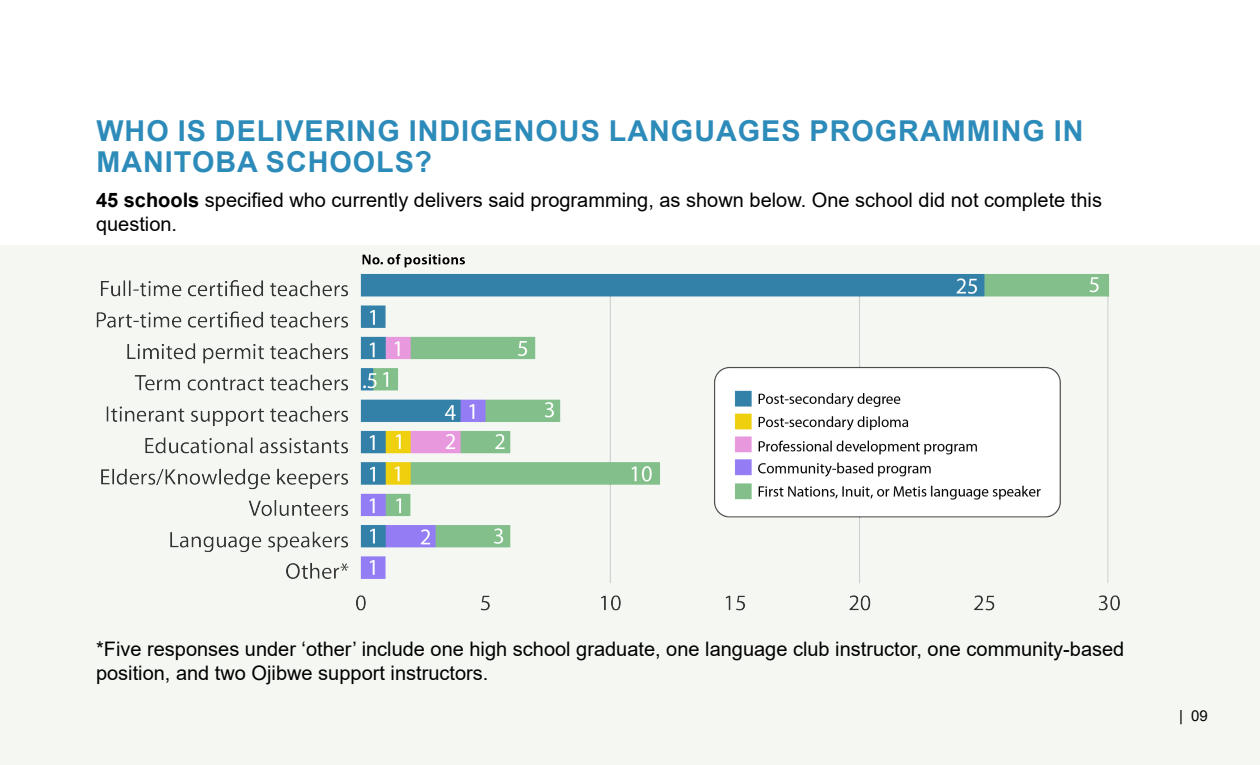
<style>
.page{position:relative;width:1260px;height:765px;background:#fff}
.page>*{position:absolute;margin:0;border:0;box-sizing:border-box;transform-origin:0 0}
.Blue_All_Caps{font:700 28.75px/31.2px "Arial";letter-spacing:.035em;color:#2d8bba}
.Paragraph{font:20px/24px "Arial";color:#000}
.t1{font:15px "Arial";color:#000}
.s1{font-weight:700}
</style>
<div class="page">
<div style="left:0;top:246px;width:1260px;height:519px;background:#f4f7f2"></div>
<img style="left:96px;top:254px;width:1024px;height:357px">
<h2 class="Blue_All_Caps" style="left:97px;top:115px;width:989px">WHO IS DELIVERING INDIGENOUS LANGUAGES PROGRAMMING IN<br>MANITOBA SCHOOLS?</h2>
<p class="Paragraph" style="left:96px;top:188px;width:1008px"><span class="s1">45 schools</span> specified who currently delivers said programming, as shown below. One school did not complete this question.</p>
<p class="Paragraph" style="left:96px;top:637px;width:1030px">*Five responses under ‘other’ include one high school graduate, one language club instructor, one community-based position, and two Ojibwe support instructors.</p>
<p class="t1" style="left:1179px;top:705px;width:30px">| 09</p>
</div>
